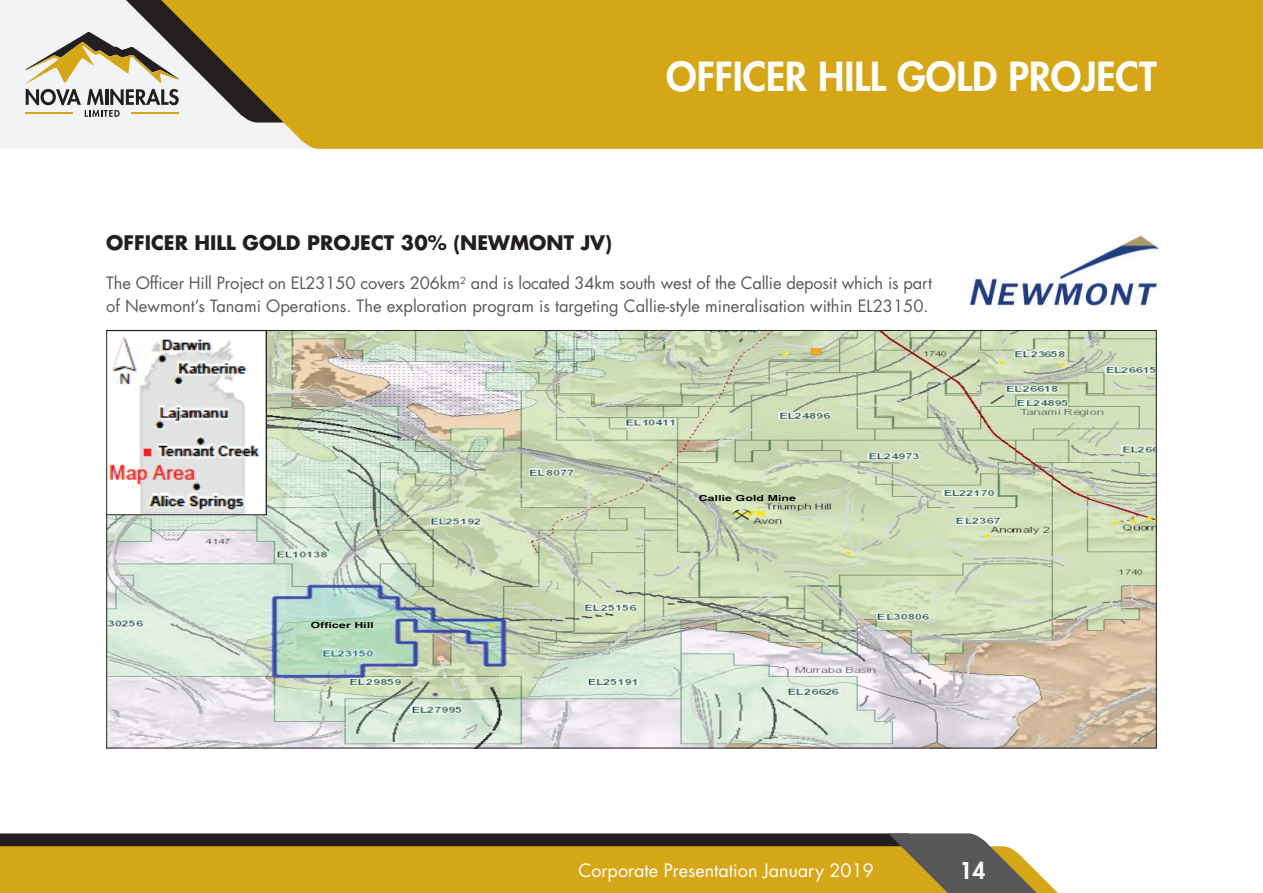
<style>
.page{position:relative;width:1263px;height:893px;background:#fff}
.page>*{position:absolute;margin:0;border:0;box-sizing:border-box;transform-origin:0 0}
.t1{font:800 39px "Futura Std";color:#fff}
.t2{font:800 22.5px "Futura Std";color:#fff}
.t3{font:700 19.5px "Futura Std";color:#231f20}
.t4{font:18px "Futura Std";color:#fff}
.t5{font:16.5px/22.5px "Futura Std";color:#57585a}
</style>
<div class="page">
<img style="left:108px;top:332px;width:1047px;height:414px">
<img style="left:969px;top:235px;width:190px;height:72px">
<img style="left:108px;top:332px;width:157px;height:181px">
<div style="left:106px;top:330px;width:161px;height:185px;border:1px solid #231f20"></div>
<div style="left:0;top:0;width:92px;height:149px;background:#f2f3f4"></div>
<svg style="left:0;top:833px;width:888px;height:13px;background:#2a2627"></svg>
<div style="left:0;top:846px;width:888px;height:47px;background:#d5a616"></div>
<svg style="left:92px;top:0;width:1171px;height:149px;background:#d2a723"></svg>
<svg style="left:888px;top:833px;width:170px;height:60px"></svg>
<svg style="left:26px;top:32px;width:153px;height:85px"></svg>
<h1 class="t1" style="left:666px;top:51px;width:492px">OFFICER HILL GOLD PROJECT</h1>
<p class="t3" style="left:106px;top:230px;width:507px">OFFICER HILL GOLD PROJECT 30% (NEWMONT JV)</p>
<p class="t5" style="left:106px;top:272px;width:827px">The Officer Hill Project on EL23150 covers 206km<sup>2</sup> and is located 34km south west of the Callie deposit which is part of Newmont’s Tanami Operations. The exploration program is targeting Callie-style mineralisation within EL23150.</p>
<p class="t4" style="left:578px;top:859px;width:297px">Corporate Presentation January 2019</p>
<h2 class="t2" style="left:959px;top:856px;width:28px">14</h2>
</div>
